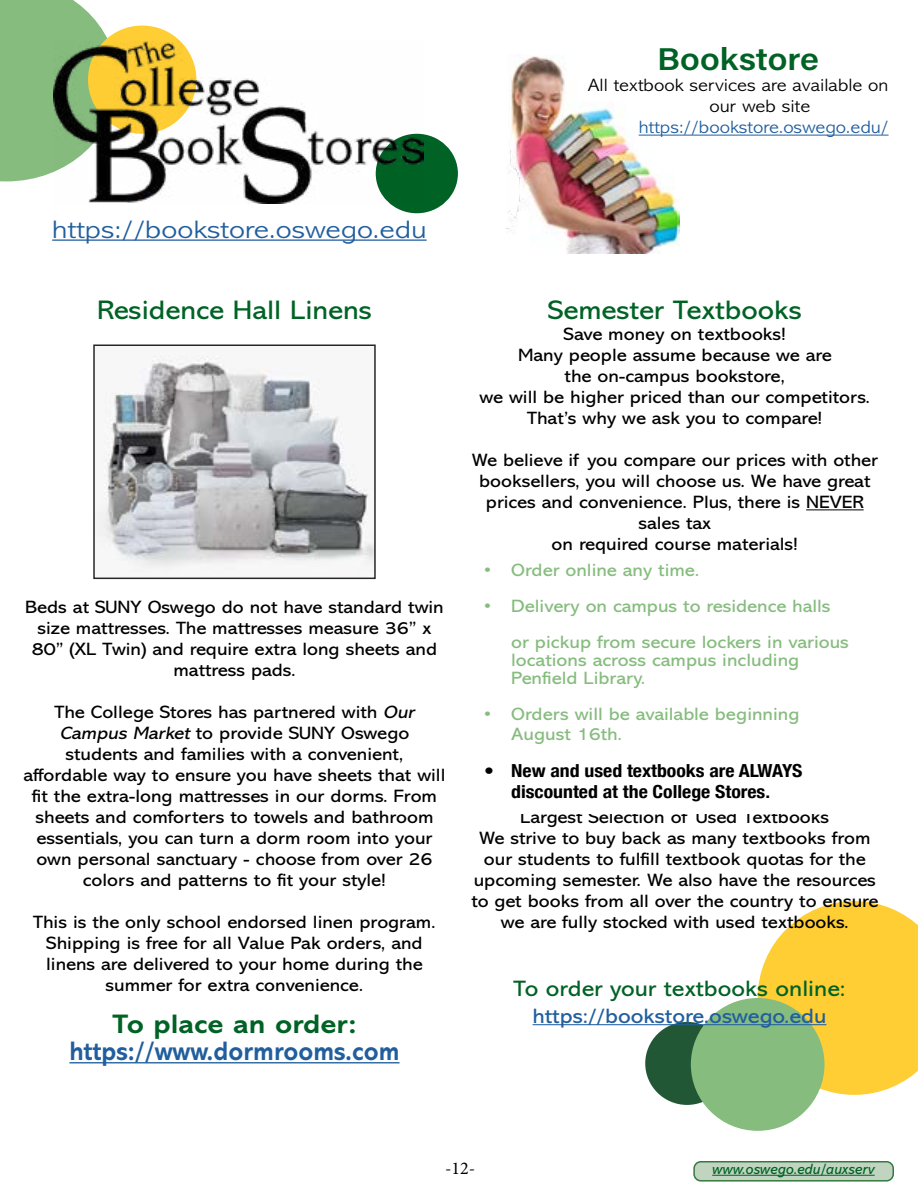
<style>
.page{position:relative;width:918px;height:1188px;background:#fff}
.page>*{position:absolute;margin:0;border:0;box-sizing:border-box;transform-origin:0 0}
.t1{font:31.5px "Acumin Variable Concept";color:#006225;scale:1.1 1}
.t2{font:27px "Abadi MT Pro";color:#006225;scale:1.1 1}
.t3{font:700 27px "Abadi MT Pro";color:#215e9e;scale:.95 1}
.t4{font:700 27px "Abadi MT Pro";color:#006225;scale:1.1 1}
.t5{font:300 25.5px "Abadi MT Pro";color:#215e9e;scale:1.2 1}
.t6{font:22.5px "Abadi MT Pro";color:#006225;scale:1.1 1}
.t7{font:21px "Abadi MT Pro";color:#215e9e;scale:1.1 1}
.t8{font:18px/21px "Abadi MT Pro";color:#000;text-align:center;scale:1.1 1}
.t9{font:18px/36px "Abadi MT Pro";color:#86bc7e;scale:1.1 1}
.t10{font:700 condensed 18px/21px "Helvetica Neue";color:#000;text-align:center;scale:1.1 1}
.t11{font:300 18px/21px "Abadi MT Pro";color:#000;scale:1.1 1}
.t12{font:300 18px "Abadi MT Pro";color:#215e9e;scale:1.1 1}
.t13{font:18px "Minion Pro";color:#000}
.t14{font:italic 15px "Abadi MT Pro";color:#006225}
.s1{font-style:italic}
</style>
<div class="page">
<svg style="left:0;top:0;width:117px;height:181px;background:#8fc188"></svg>
<svg style="left:758px;top:901px;width:160px;height:194px;background:#fed34c"></svg>
<div style="left:88px;top:26px;width:108px;height:108px;background:#ffce34;border-radius:50%"></div>
<div style="left:376px;top:134px;width:82px;height:79px;background:#006225;border-radius:50%"></div>
<div style="left:645px;top:1022px;width:84px;height:83px;background:#225736;border-radius:50%"></div>
<img style="left:53px;top:41px;width:371px;height:162px">
<hr style="left:69px;top:1062px;width:331px;height:1px;background:#215e9e">
<div style="left:691px;top:998px;width:134px;height:133px;background:#86bc7e;border-radius:50%"></div>
<hr style="left:806px;top:509px;width:58px;height:1px;background:#000">
<hr style="left:533px;top:1024px;width:293px;height:1px;background:#215e9e">
<img style="left:96px;top:356px;width:277px;height:216px">
<div style="left:93px;top:345px;width:283px;height:234px;border:2px solid #262626"></div>
<img style="left:507px;top:56px;width:172px;height:197px">
<hr style="left:639px;top:135px;width:250px;height:1px;background:#215e9e">
<hr style="left:52px;top:239px;width:375px;height:2px;background:#215e9e">
<div style="left:694px;top:1162px;width:199px;height:19px;background:#c0d4c0;border-radius:7px"></div>
<div style="left:693px;top:1161px;width:201px;height:21px;border:2px solid #357941;border-radius:7px"></div>
<hr style="left:712px;top:1175px;width:163px;height:1px;background:#006225">
<h1 class="t1" style="left:657px;top:38px;width:149px">Bookstore</h1>
<p class="t11" style="left:710px;top:75px;width:164px;text-indent:-122px">All textbook services are available on our web site</p>
<p class="t12" style="left:639px;top:118px;width:229px">https://bookstore.oswego.edu/</p>
<h3 class="t5" style="left:52px;top:215px;width:314px">https://bookstore.oswego.edu</h3>
<h2 class="t2" style="left:97px;top:295px;width:251px">Residence Hall Linens</h2>
<p class="t8" style="left:25px;top:597px;width:382px">Beds at SUNY Oswego do not have standard twin size mattresses. The mattresses measure 36” x 80” (XL Twin) and require extra long sheets and mattress pads.</p>
<p class="t8" style="left:24px;top:702px;width:385px">The College Stores has partnered with <span class="s1">Our Campus Market</span> to provide SUNY Oswego students and families with a convenient, affordable way to ensure you have sheets that will fit the extra-long mattresses in our dorms. From sheets and comforters to towels and bathroom essentials, you can turn a dorm room into your own personal sanctuary - choose from over 26 colors and patterns to fit your style!</p>
<p class="t8" style="left:33px;top:912px;width:367px">This is the only school endorsed linen program.<br>Shipping is free for all Value Pak orders, and linens are delivered to your home during the summer for extra convenience.</p>
<h2 class="t4" style="left:113px;top:1008px;width:223px">To place an order:</h2>
<h2 class="t3" style="left:69px;top:1035px;width:349px">https://www.dormrooms.com</h2>
<h2 class="t2" style="left:548px;top:295px;width:232px">Semester Textbooks</h2>
<p class="t8" style="left:479px;top:324px;width:357px">Save money on textbooks!<br>Many people assume because we are<br>the on-campus bookstore,<br>we will be higher priced than our competitors.<br>That’s why we ask you to compare!</p>
<p class="t8" style="left:472px;top:450px;width:371px">We believe if you compare our prices with other booksellers, you will choose us. We have great prices and convenience. Plus, there is NEVER sales tax<br>on required course materials!</p>
<p class="t9" style="left:484px;top:552px;width:197px">• Order online any time.</p>
<p class="t9" style="left:511px;top:588px;width:309px;text-indent:-27px">• Delivery on campus to residence halls or pickup from secure lockers in various</p>
<p class="t9" style="left:511px;top:651px;width:263px;line-height:18px">locations across campus including<br>Penfield Library.</p>
<p class="t9" style="left:511px;top:705px;width:264px;line-height:19.5px;text-indent:-27px">• Orders will be available beginning<br>August 16th.</p>
<p class="t10" style="left:484px;top:760px;width:291px">• New and used textbooks are ALWAYS discounted at the College Stores.</p>
<p class="t8" style="left:471px;top:807px;width:371px">Largest Selection of Used Textbooks<br>We strive to buy back as many textbooks from our students to fulfill textbook quotas for the upcoming semester. We also have the resources to get books from all over the country to ensure we are fully stocked with used textbooks.</p>
<p class="t6" style="left:514px;top:976px;width:303px">To order your textbooks online:</p>
<p class="t7" style="left:533px;top:1004px;width:269px">https://bookstore.oswego.edu</p>
<p class="t13" style="left:445px;top:1156px;width:32px">-12-</p>
<p class="t14" style="left:712px;top:1161px;width:164px">www.oswego.edu/auxserv</p>
</div>
